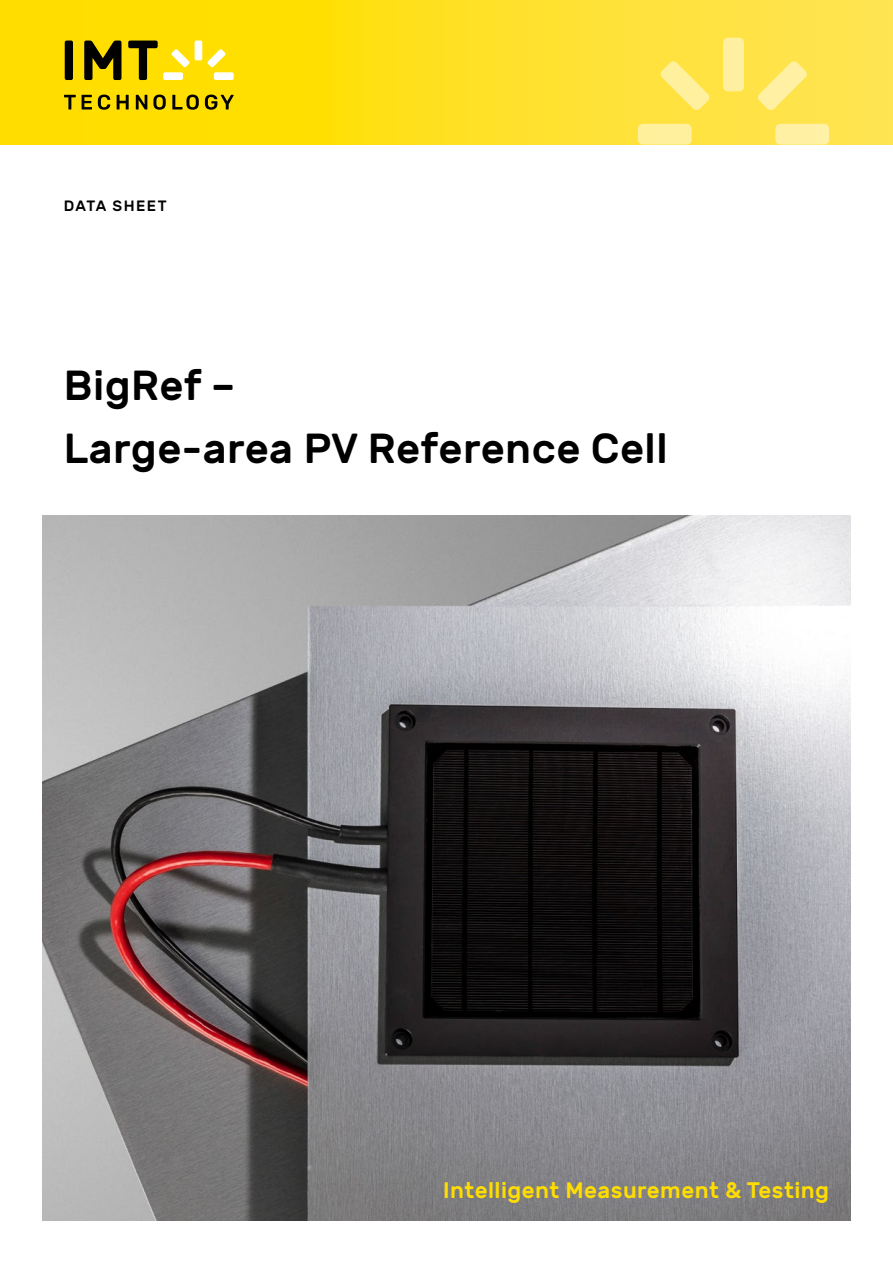
<style>
.page{position:relative;width:893px;height:1263px;background:#fff}
.page>*{position:absolute;margin:0;border:0;box-sizing:border-box;transform-origin:0 0}
.t1{font:500 42px/63px "Rubik";letter-spacing:.01em;color:#000}
.t2{font:500 22.5px "Rubik";letter-spacing:.02em;color:#fd0}
.t3{font:500 15px "Rubik";letter-spacing:.1em;color:#000}
</style>
<div class="page">
<img style="left:43px;top:516px;width:807px;height:704px">
<svg style="left:0;top:0;width:893px;height:145px;background:#fee020"></svg>
<div style="left:638px;top:124px;width:54px;height:21px;background:#fff09d;border-radius:5px"></div>
<div style="left:775px;top:124px;width:54px;height:21px;background:#fff0a4;border-radius:5px"></div>
<div style="left:723px;top:38px;width:21px;height:53px;background:#fff0a1;border-radius:5px"></div>
<svg style="left:660px;top:61px;width:50px;height:50px;background:#ffe869"></svg>
<svg style="left:757px;top:61px;width:50px;height:50px;background:#ffe870"></svg>
<div style="left:65px;top:41px;width:8px;height:39px;background:#000;border-radius:2px"></div>
<svg style="left:64px;top:95px;width:12px;height:14px"></svg>
<svg style="left:82px;top:95px;width:10px;height:14px"></svg>
<svg style="left:98px;top:95px;width:12px;height:15px"></svg>
<svg style="left:117px;top:95px;width:12px;height:14px"></svg>
<svg style="left:136px;top:95px;width:11px;height:14px"></svg>
<svg style="left:153px;top:95px;width:13px;height:15px"></svg>
<svg style="left:172px;top:95px;width:27px;height:15px"></svg>
<svg style="left:205px;top:95px;width:29px;height:15px"></svg>
<svg style="left:84px;top:41px;width:37px;height:39px"></svg>
<svg style="left:128px;top:41px;width:30px;height:39px"></svg>
<div style="left:163px;top:72px;width:20px;height:8px;background:#fff;border-radius:2px"></div>
<div style="left:214px;top:72px;width:20px;height:8px;background:#fff;border-radius:2px"></div>
<div style="left:195px;top:41px;width:7px;height:19px;background:#fff;border-radius:2px"></div>
<svg style="left:171px;top:49px;width:19px;height:18px"></svg>
<svg style="left:207px;top:49px;width:19px;height:18px"></svg>
<p class="t3" style="left:64px;top:198px;width:104px">DATA SHEET</p>
<p class="t1" style="left:64px;top:356px;width:605px">BigRef –<br>Large-area PV Reference Cell</p>
<p class="t2" style="left:443px;top:1178px;width:388px">Intelligent Measurement &amp; Testing</p>
</div>
